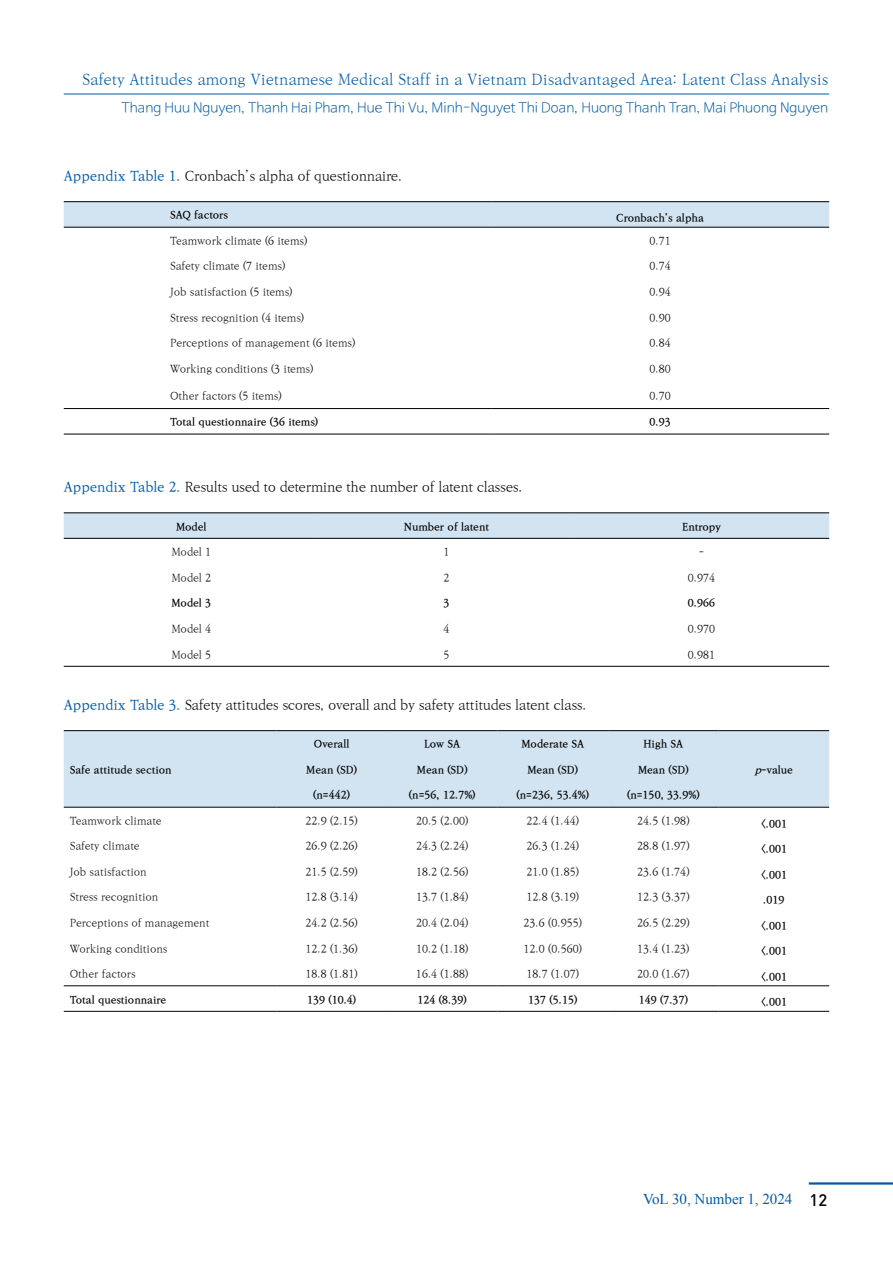
<style>
.page{position:relative;width:893px;height:1263px;background:#fff}
.page>*{position:absolute;margin:0;border:0;box-sizing:border-box;transform-origin:0 0}
.t1{font:15px "Ko Pub Batang PL";color:#005ba4}
.t2{font:15px "Times New Roman";color:#005ba4}
.t3{font:13.5px "Ko Pub Batang PL";letter-spacing:-.02em;color:#000}
.t4{font:13.5px "Nanum Barun Gothic OTF Light";color:#005ba4}
.t5{font:10.5px "Ko Pub Batang PL";color:#000}
.t6{font:10.5px "Ko Pub Batang PB";color:#000}
.s1{font-family:"Ko Pub Batang PM";color:#005ba4}
.s2{font-style:italic}
.s3{font-family:"Dinmed";font-size:16.5px;color:#000}
</style>
<div class="page">
<hr style="left:809px;top:1182px;width:84px;height:2px;background:#005ba4">
<hr style="left:64px;top:94px;width:765px;height:1px;background:#005ba4">
<svg style="left:64px;top:202px;width:765px;height:25px;background:#cddeec"></svg>
<hr style="left:64px;top:201px;width:427px;height:1px;background:#000">
<hr style="left:491px;top:201px;width:338px;height:1px;background:#000">
<hr style="left:64px;top:227px;width:427px;height:1px;background:#000">
<hr style="left:491px;top:227px;width:338px;height:1px;background:#000">
<hr style="left:64px;top:408px;width:427px;height:1px;background:#000">
<hr style="left:491px;top:408px;width:338px;height:1px;background:#000">
<hr style="left:64px;top:434px;width:427px;height:1px;background:#000">
<hr style="left:491px;top:434px;width:338px;height:1px;background:#000">
<svg style="left:64px;top:513px;width:765px;height:25px;background:#cddeec"></svg>
<hr style="left:64px;top:666px;width:255px;height:1px;background:#000">
<hr style="left:319px;top:666px;width:255px;height:1px;background:#000">
<hr style="left:574px;top:666px;width:255px;height:1px;background:#000">
<hr style="left:64px;top:512px;width:255px;height:1px;background:#000">
<hr style="left:319px;top:512px;width:255px;height:1px;background:#000">
<hr style="left:574px;top:512px;width:255px;height:1px;background:#000">
<hr style="left:64px;top:538px;width:255px;height:1px;background:#000">
<hr style="left:319px;top:538px;width:255px;height:1px;background:#000">
<hr style="left:574px;top:538px;width:255px;height:1px;background:#000">
<div style="left:64px;top:731px;width:765px;height:76px;background:#d2e3f1"></div>
<hr style="left:64px;top:730px;width:212px;height:1px;background:#000">
<hr style="left:64px;top:807px;width:212px;height:1px;background:#000">
<hr style="left:276px;top:730px;width:111px;height:1px;background:#000">
<hr style="left:387px;top:730px;width:110px;height:1px;background:#000">
<hr style="left:497px;top:730px;width:111px;height:1px;background:#000">
<hr style="left:608px;top:730px;width:111px;height:1px;background:#000">
<hr style="left:719px;top:730px;width:110px;height:1px;background:#000">
<hr style="left:719px;top:807px;width:110px;height:1px;background:#000">
<hr style="left:276px;top:807px;width:111px;height:1px;background:#000">
<hr style="left:387px;top:807px;width:110px;height:1px;background:#000">
<hr style="left:497px;top:807px;width:111px;height:1px;background:#000">
<hr style="left:608px;top:807px;width:111px;height:1px;background:#000">
<hr style="left:64px;top:985px;width:212px;height:1px;background:#000">
<hr style="left:276px;top:985px;width:111px;height:1px;background:#000">
<hr style="left:387px;top:985px;width:110px;height:1px;background:#000">
<hr style="left:497px;top:985px;width:111px;height:1px;background:#000">
<hr style="left:608px;top:985px;width:111px;height:1px;background:#000">
<hr style="left:719px;top:985px;width:110px;height:1px;background:#000">
<hr style="left:64px;top:1011px;width:212px;height:1px;background:#000">
<hr style="left:276px;top:1011px;width:111px;height:1px;background:#000">
<hr style="left:387px;top:1011px;width:110px;height:1px;background:#000">
<hr style="left:497px;top:1011px;width:111px;height:1px;background:#000">
<hr style="left:608px;top:1011px;width:111px;height:1px;background:#000">
<hr style="left:719px;top:1011px;width:110px;height:1px;background:#000">
<h1 class="t1" style="left:82px;top:72px;width:748px">Safety Attitudes among Vietnamese Medical Staff in a Vietnam Disadvantaged Area: Latent Class Analysis</h1>
<p class="t4" style="left:121px;top:101px;width:708px">Thang Huu Nguyen, Thanh Hai Pham, Hue Thi Vu, Minh-Nguyet Thi Doan, Huong Thanh Tran, Mai Phuong Nguyen</p>
<p class="t3" style="left:64px;top:169px;width:340px"><span class="s1">Appendix Table 1.</span> Cronbach’s alpha of questionnaire.</p>
<p class="t6" style="left:170px;top:210px;width:60px">SAQ factors</p>
<p class="t6" style="left:616px;top:213px;width:89px">Cronbach's alpha</p>
<p class="t5" style="left:170px;top:235px;width:139px">Teamwork climate (6 items)</p>
<p class="t5" style="left:649px;top:235px;width:23px">0.71</p>
<p class="t5" style="left:170px;top:261px;width:117px">Safety climate (7 items)</p>
<p class="t5" style="left:649px;top:261px;width:23px">0.74</p>
<p class="t5" style="left:170px;top:286px;width:124px">Job satisfaction (5 items)</p>
<p class="t5" style="left:649px;top:286px;width:23px">0.94</p>
<p class="t5" style="left:170px;top:312px;width:136px">Stress recognition (4 items)</p>
<p class="t5" style="left:649px;top:312px;width:23px">0.90</p>
<p class="t5" style="left:170px;top:338px;width:187px">Perceptions of management (6 items)</p>
<p class="t5" style="left:649px;top:338px;width:23px">0.84</p>
<p class="t5" style="left:170px;top:363px;width:145px">Working conditions (3 items)</p>
<p class="t5" style="left:649px;top:363px;width:23px">0.80</p>
<p class="t5" style="left:170px;top:390px;width:113px">Other factors (5 items)</p>
<p class="t5" style="left:649px;top:390px;width:23px">0.70</p>
<p class="t6" style="left:170px;top:417px;width:150px">Total questionnaire (36 items)</p>
<p class="t6" style="left:649px;top:417px;width:23px">0.93</p>
<p class="t3" style="left:64px;top:480px;width:460px"><span class="s1">Appendix Table 2.</span> Results used to determine the number of latent classes.</p>
<p class="t6" style="left:176px;top:521px;width:32px">Model</p>
<p class="t6" style="left:404px;top:521px;width:87px">Number of latent</p>
<p class="t6" style="left:682px;top:521px;width:40px">Entropy</p>
<p class="t5" style="left:171px;top:547px;width:41px">Model 1</p>
<p class="t5" style="left:443px;top:547px;width:8px">1</p>
<p class="t5" style="left:699px;top:547px;width:7px">-</p>
<p class="t5" style="left:171px;top:572px;width:41px">Model 2</p>
<p class="t5" style="left:443px;top:572px;width:8px">2</p>
<p class="t5" style="left:688px;top:572px;width:29px">0.974</p>
<p class="t6" style="left:171px;top:598px;width:41px">Model 3</p>
<p class="t6" style="left:443px;top:598px;width:8px">3</p>
<p class="t6" style="left:688px;top:598px;width:29px">0.966</p>
<p class="t5" style="left:171px;top:623px;width:41px">Model 4</p>
<p class="t5" style="left:443px;top:623px;width:8px">4</p>
<p class="t5" style="left:688px;top:623px;width:29px">0.970</p>
<p class="t5" style="left:171px;top:649px;width:41px">Model 5</p>
<p class="t5" style="left:443px;top:649px;width:8px">5</p>
<p class="t5" style="left:688px;top:649px;width:29px">0.981</p>
<p class="t3" style="left:64px;top:698px;width:524px"><span class="s1">Appendix Table 3.</span> Safety attitudes scores, overall and by safety attitudes latent class.</p>
<p class="t6" style="left:70px;top:764px;width:103px">Safe attitude section</p>
<p class="t6" style="left:314px;top:739px;width:37px">Overall</p>
<p class="t6" style="left:424px;top:739px;width:37px">Low SA</p>
<p class="t6" style="left:521px;top:739px;width:64px">Moderate SA</p>
<p class="t6" style="left:643px;top:739px;width:41px">High SA</p>
<p class="t6" style="left:306px;top:764px;width:52px">Mean (SD)</p>
<p class="t6" style="left:417px;top:764px;width:52px">Mean (SD)</p>
<p class="t6" style="left:527px;top:764px;width:52px">Mean (SD)</p>
<p class="t6" style="left:638px;top:764px;width:52px">Mean (SD)</p>
<p class="t6" style="left:755px;top:764px;width:40px"><span class="s2">p</span>-value</p>
<p class="t6" style="left:313px;top:790px;width:38px">(n=442)</p>
<p class="t6" style="left:409px;top:790px;width:68px">(n=56, 12.7%)</p>
<p class="t6" style="left:516px;top:790px;width:74px">(n=236, 53.4%)</p>
<p class="t6" style="left:627px;top:790px;width:74px">(n=150, 33.9%)</p>
<p class="t5" style="left:70px;top:815px;width:93px">Teamwork climate</p>
<p class="t5" style="left:305px;top:815px;width:54px">22.9 (2.15)</p>
<p class="t5" style="left:416px;top:815px;width:54px">20.5 (2.00)</p>
<p class="t5" style="left:527px;top:815px;width:54px">22.4 (1.44)</p>
<p class="t5" style="left:637px;top:815px;width:54px">24.5 (1.98)</p>
<p class="t6" style="left:761px;top:818px;width:28px">&lt;.001</p>
<p class="t5" style="left:70px;top:841px;width:71px">Safety climate</p>
<p class="t5" style="left:305px;top:841px;width:54px">26.9 (2.26)</p>
<p class="t5" style="left:416px;top:841px;width:54px">24.3 (2.24)</p>
<p class="t5" style="left:527px;top:841px;width:54px">26.3 (1.24)</p>
<p class="t5" style="left:637px;top:841px;width:54px">28.8 (1.97)</p>
<p class="t6" style="left:761px;top:844px;width:28px">&lt;.001</p>
<p class="t5" style="left:70px;top:866px;width:78px">Job satisfaction</p>
<p class="t5" style="left:305px;top:866px;width:54px">21.5 (2.59)</p>
<p class="t5" style="left:416px;top:866px;width:54px">18.2 (2.56)</p>
<p class="t5" style="left:527px;top:866px;width:54px">21.0 (1.85)</p>
<p class="t5" style="left:637px;top:866px;width:54px">23.6 (1.74)</p>
<p class="t6" style="left:761px;top:869px;width:28px">&lt;.001</p>
<p class="t5" style="left:70px;top:892px;width:90px">Stress recognition</p>
<p class="t5" style="left:305px;top:892px;width:54px">12.8 (3.14)</p>
<p class="t5" style="left:416px;top:892px;width:54px">13.7 (1.84)</p>
<p class="t5" style="left:527px;top:892px;width:54px">12.8 (3.19)</p>
<p class="t5" style="left:637px;top:892px;width:54px">12.3 (3.37)</p>
<p class="t6" style="left:763px;top:895px;width:23px">.019</p>
<p class="t5" style="left:70px;top:917px;width:141px">Perceptions of management</p>
<p class="t5" style="left:305px;top:917px;width:54px">24.2 (2.56)</p>
<p class="t5" style="left:416px;top:917px;width:54px">20.4 (2.04)</p>
<p class="t5" style="left:524px;top:917px;width:60px">23.6 (0.955)</p>
<p class="t5" style="left:637px;top:917px;width:54px">26.5 (2.29)</p>
<p class="t6" style="left:761px;top:920px;width:28px">&lt;.001</p>
<p class="t5" style="left:70px;top:943px;width:99px">Working conditions</p>
<p class="t5" style="left:305px;top:943px;width:54px">12.2 (1.36)</p>
<p class="t5" style="left:416px;top:943px;width:54px">10.2 (1.18)</p>
<p class="t5" style="left:524px;top:943px;width:60px">12.0 (0.560)</p>
<p class="t5" style="left:637px;top:943px;width:54px">13.4 (1.23)</p>
<p class="t6" style="left:761px;top:946px;width:28px">&lt;.001</p>
<p class="t5" style="left:70px;top:968px;width:67px">Other factors</p>
<p class="t5" style="left:305px;top:968px;width:54px">18.8 (1.81)</p>
<p class="t5" style="left:416px;top:968px;width:54px">16.4 (1.88)</p>
<p class="t5" style="left:527px;top:968px;width:54px">18.7 (1.07)</p>
<p class="t5" style="left:637px;top:968px;width:54px">20.0 (1.67)</p>
<p class="t6" style="left:761px;top:971px;width:28px">&lt;.001</p>
<p class="t6" style="left:70px;top:994px;width:98px">Total questionnaire</p>
<p class="t6" style="left:307px;top:994px;width:51px">139 (10.4)</p>
<p class="t6" style="left:418px;top:994px;width:51px">124 (8.39)</p>
<p class="t6" style="left:528px;top:994px;width:51px">137 (5.15)</p>
<p class="t6" style="left:639px;top:994px;width:51px">149 (7.37)</p>
<p class="t6" style="left:761px;top:997px;width:28px">&lt;.001</p>
<h1 class="t2" style="left:643px;top:1189px;width:185px">VoL 30, Number 1, 2024 <span class="s3">12</span></h1>
</div>
